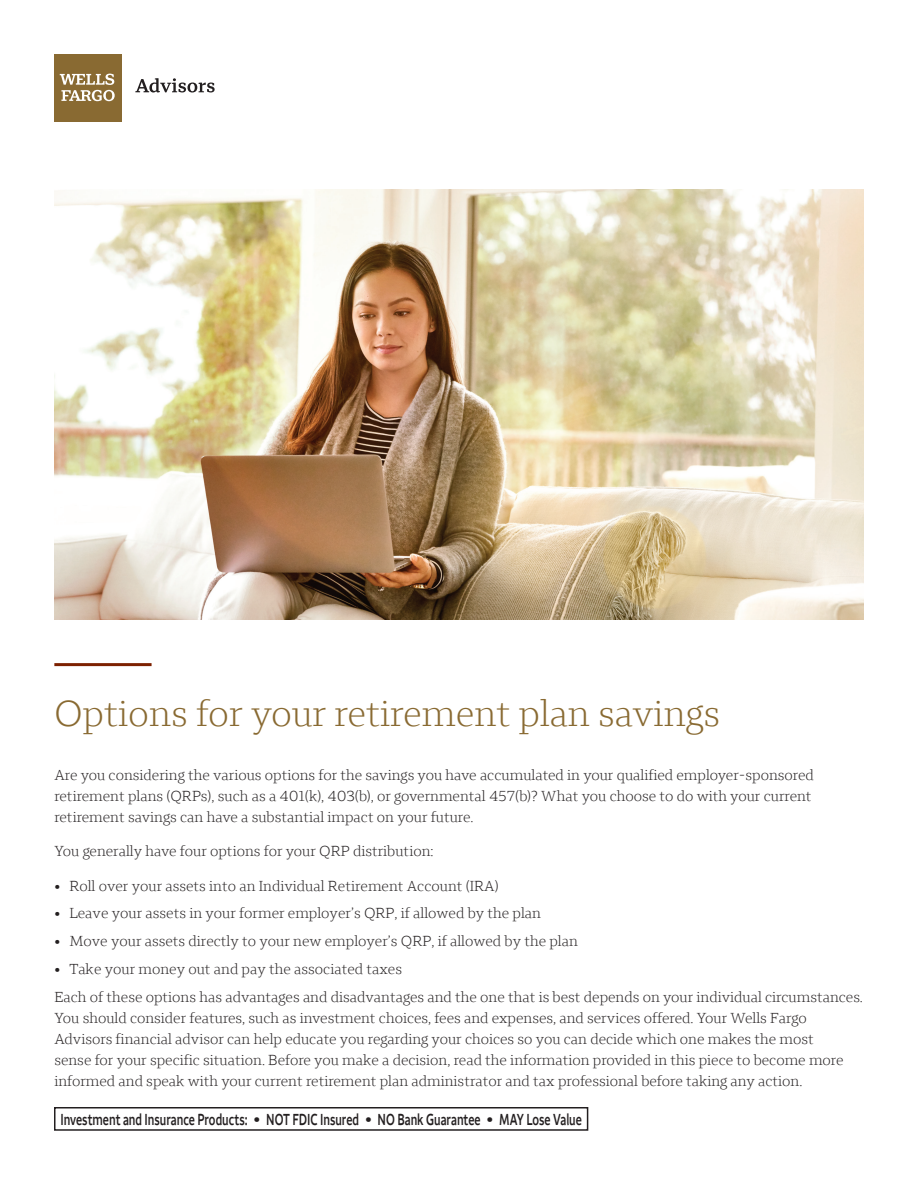
<style>
.page{position:relative;width:918px;height:1188px;background:#fff}
.page>*{position:absolute;margin:0;border:0;box-sizing:border-box;transform-origin:0 0}
.t1{font:300 37.5px "Wells Fargo Serif";color:#896a32}
.t2{font:600 16.5px "Wells Fargo Sans";color:#231f20;scale:.7 1}
.t3{font:300 15px/21px "Wells Fargo Serif";color:#231f20}
.s1{font-family:"Wells Fargo Sans";font-weight:400}
</style>
<div class="page">
<svg style="left:135px;top:78px;width:80px;height:15px"></svg>
<div style="left:54px;top:54px;width:68px;height:68px;background:#896a32"></div>
<svg style="left:60px;top:74px;width:55px;height:27px"></svg>
<img style="left:54px;top:189px;width:810px;height:431px">
<hr style="left:54px;top:663px;width:98px;height:3px;background:#7c2000">
<div style="left:54px;top:1107px;width:534px;height:24px;border:2px solid #231f20"></div>
<h1 class="t1" style="left:54px;top:691px;width:668px">Options for your retirement plan savings</h1>
<p class="t3" style="left:54px;top:764px;width:761px">Are you considering the various options for the savings you have accumulated in your qualified employer-sponsored retirement plans (QRPs), such as a 401(k), 403(b), or governmental 457(b)? What you choose to do with your current retirement savings can have a substantial impact on your future.</p>
<p class="t3" style="left:54px;top:841px;width:381px">You generally have four options for your QRP distribution:</p>
<p class="t3" style="left:54px;top:875px;width:446px"><span class="s1">•</span> Roll over your assets into an Individual Retirement Account (IRA)</p>
<p class="t3" style="left:54px;top:903px;width:488px"><span class="s1">•</span> Leave your assets in your former employer’s QRP, if allowed by the plan</p>
<p class="t3" style="left:54px;top:931px;width:525px"><span class="s1">•</span> Move your assets directly to your new employer’s QRP, if allowed by the plan</p>
<p class="t3" style="left:54px;top:958px;width:349px"><span class="s1">•</span> Take your money out and pay the associated taxes</p>
<p class="t3" style="left:54px;top:986px;width:810px">Each of these options has advantages and disadvantages and the one that is best depends on your individual circumstances.<br>You should consider features, such as investment choices, fees and expenses, and services offered. Your Wells Fargo Advisors financial advisor can help educate you regarding your choices so you can decide which one makes the most<br>sense for your specific situation. Before you make a decision, read the information provided in this piece to become more informed and speak with your current retirement plan administrator and tax professional before taking any action.</p>
<p class="t2" style="left:60px;top:1109px;width:747px">Investment and Insurance Products: • NOT FDIC Insured • NO Bank Guarantee • MAY Lose Value</p>
</div>
